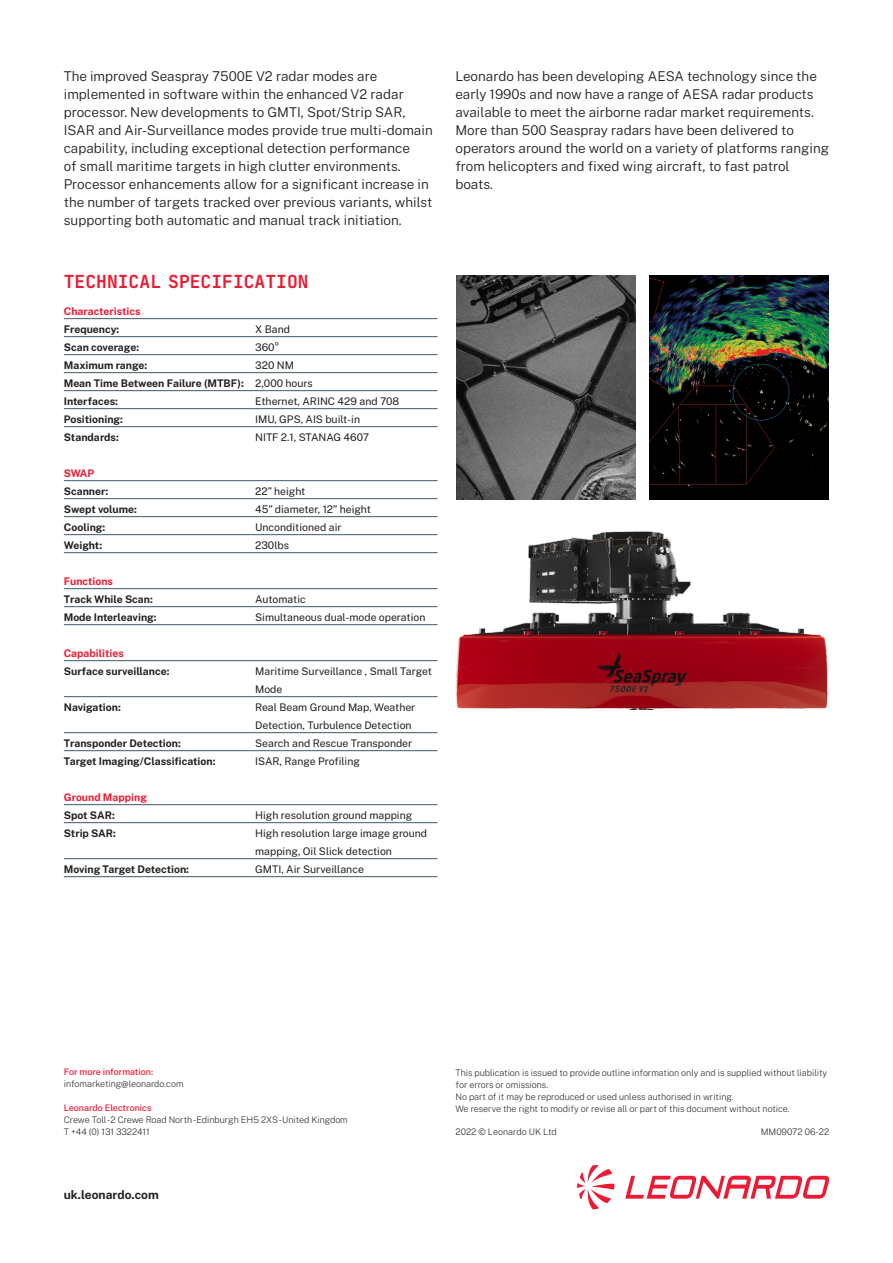
<style>
.page{position:relative;width:893px;height:1263px;background:#fff}
.page>*{position:absolute;margin:0;border:0;box-sizing:border-box;transform-origin:0 0}
.Body_Primary_Title{font:18px "Tekne LDO Variable";color:#ed1a33}
.Body_Copy{font:300 13.5px/18px "Public Sans";color:#231f20}
.Web{font:700 12px "Public Sans";color:#231f20}
.Body_Copy_Technical{font:10.5px/18px "Public Sans";color:#231f20}
.Body_Copy_Technical-2{font:700 10.5px "Public Sans";color:#231f20}
.Body_Copy_Technical-3{font:700 10.5px "Public Sans";color:#ed1a33}
.Legal{font:200 9px/12px "Public Sans";letter-spacing:-.005em;color:#231f20}
.Legal_Title{font:500 9px "Public Sans";letter-spacing:-.005em;color:#ed1a33}
.Copyright_-_Doc_Ref{font:200 9px "Public Sans";color:#231f20}
.s1{font-weight:400}
</style>
<div class="page">
<hr style="left:64px;top:318px;width:374px;height:1px;background:#475865">
<hr style="left:64px;top:336px;width:374px;height:1px;background:#475865">
<hr style="left:64px;top:354px;width:374px;height:1px;background:#475865">
<hr style="left:64px;top:372px;width:374px;height:1px;background:#475865">
<hr style="left:64px;top:390px;width:374px;height:1px;background:#475865">
<hr style="left:64px;top:408px;width:374px;height:1px;background:#475865">
<hr style="left:64px;top:426px;width:374px;height:1px;background:#475865">
<hr style="left:64px;top:480px;width:374px;height:1px;background:#475865">
<hr style="left:64px;top:498px;width:374px;height:1px;background:#475865">
<hr style="left:64px;top:516px;width:374px;height:1px;background:#475865">
<hr style="left:64px;top:534px;width:374px;height:1px;background:#475865">
<hr style="left:64px;top:552px;width:374px;height:1px;background:#475865">
<hr style="left:64px;top:588px;width:374px;height:1px;background:#475865">
<hr style="left:64px;top:606px;width:374px;height:1px;background:#475865">
<hr style="left:64px;top:624px;width:374px;height:1px;background:#475865">
<hr style="left:64px;top:660px;width:374px;height:1px;background:#475865">
<hr style="left:64px;top:696px;width:374px;height:1px;background:#475865">
<hr style="left:64px;top:732px;width:374px;height:1px;background:#475865">
<hr style="left:64px;top:750px;width:374px;height:1px;background:#475865">
<hr style="left:64px;top:804px;width:374px;height:1px;background:#475865">
<hr style="left:64px;top:822px;width:374px;height:1px;background:#475865">
<hr style="left:64px;top:858px;width:374px;height:1px;background:#475865">
<hr style="left:64px;top:876px;width:374px;height:1px;background:#475865">
<img style="left:456px;top:275px;width:180px;height:225px">
<img style="left:649px;top:275px;width:179px;height:225px">
<img style="left:456px;top:531px;width:372px;height:179px">
<svg style="left:625px;top:1176px;width:204px;height:23px"></svg>
<svg style="left:577px;top:1165px;width:38px;height:44px"></svg>
<p class="Body_Copy" style="left:64px;top:66px;width:371px">The improved Seaspray 7500E V2 radar modes are implemented in software within the enhanced V2 radar processor. New developments to GMTI, Spot/Strip SAR, ISAR and Air-Surveillance modes provide true multi-domain capability, including exceptional detection performance<br>of small maritime targets in high clutter environments.<br>Processor enhancements allow for a significant increase in the number of targets tracked over previous variants, whilst supporting both automatic and manual track initiation.</p>
<p class="Body_Copy" style="left:455px;top:66px;width:375px">Leonardo has been developing AESA technology since the early 1990s and now have a range of AESA radar products available to meet the airborne radar market requirements.<br>More than 500 Seaspray radars have been delivered to operators around the world on a variety of platforms ranging from helicopters and fixed wing aircraft, to fast patrol boats.</p>
<p class="Body_Primary_Title" style="left:64px;top:268px;width:246px">TECHNICAL SPECIFICATION</p>
<p class="Body_Copy_Technical-3" style="left:64px;top:304px;width:78px">Characteristics</p>
<p class="Body_Copy_Technical-2" style="left:64px;top:322px;width:57px">Frequency:</p>
<p class="Body_Copy_Technical" style="left:255px;top:320px;width:36px">X Band</p>
<p class="Body_Copy_Technical-2" style="left:64px;top:340px;width:77px">Scan coverage:</p>
<p class="Body_Copy_Technical" style="left:255px;top:338px;width:26px">360°</p>
<p class="Body_Copy_Technical-2" style="left:64px;top:358px;width:85px">Maximum range:</p>
<p class="Body_Copy_Technical" style="left:255px;top:356px;width:40px">320 NM</p>
<p class="Body_Copy_Technical-2" style="left:64px;top:376px;width:251px">Mean Time Between Failure (MTBF): <span class="s1">2,000 hours</span></p>
<p class="Body_Copy_Technical-2" style="left:64px;top:394px;width:56px">Interfaces:</p>
<p class="Body_Copy_Technical" style="left:255px;top:392px;width:146px">Ethernet, ARINC 429 and 708</p>
<p class="Body_Copy_Technical-2" style="left:64px;top:412px;width:61px">Positioning:</p>
<p class="Body_Copy_Technical" style="left:255px;top:410px;width:106px">IMU, GPS, AIS built-in</p>
<p class="Body_Copy_Technical-2" style="left:64px;top:430px;width:57px">Standards:</p>
<p class="Body_Copy_Technical" style="left:255px;top:428px;width:116px">NITF 2.1, STANAG 4607</p>
<p class="Body_Copy_Technical-3" style="left:64px;top:466px;width:32px">SWAP</p>
<p class="Body_Copy_Technical-2" style="left:64px;top:484px;width:46px">Scanner:</p>
<p class="Body_Copy_Technical" style="left:255px;top:482px;width:52px">22” height</p>
<p class="Body_Copy_Technical-2" style="left:64px;top:502px;width:75px">Swept volume:</p>
<p class="Body_Copy_Technical" style="left:255px;top:500px;width:117px">45” diameter, 12” height</p>
<p class="Body_Copy_Technical-2" style="left:64px;top:520px;width:43px">Cooling:</p>
<p class="Body_Copy_Technical" style="left:255px;top:518px;width:88px">Unconditioned air</p>
<p class="Body_Copy_Technical-2" style="left:64px;top:538px;width:40px">Weight:</p>
<p class="Body_Copy_Technical" style="left:255px;top:536px;width:35px">230lbs</p>
<p class="Body_Copy_Technical-3" style="left:64px;top:574px;width:51px">Functions</p>
<p class="Body_Copy_Technical-2" style="left:64px;top:592px;width:91px">Track While Scan:</p>
<p class="Body_Copy_Technical" style="left:255px;top:590px;width:52px">Automatic</p>
<p class="Body_Copy_Technical-2" style="left:64px;top:610px;width:94px">Mode Interleaving:</p>
<p class="Body_Copy_Technical" style="left:255px;top:608px;width:172px">Simultaneous dual-mode operation</p>
<p class="Body_Copy_Technical-3" style="left:64px;top:646px;width:62px">Capabilities</p>
<p class="Body_Copy_Technical-2" style="left:64px;top:664px;width:107px">Surface surveillance:</p>
<p class="Body_Copy_Technical" style="left:255px;top:662px;width:178px">Maritime Surveillance , Small Target<br>Mode</p>
<p class="Body_Copy_Technical-2" style="left:64px;top:700px;width:58px">Navigation:</p>
<p class="Body_Copy_Technical" style="left:255px;top:698px;width:162px">Real Beam Ground Map, Weather<br>Detection, Turbulence Detection</p>
<p class="Body_Copy_Technical-2" style="left:64px;top:736px;width:119px">Transponder Detection:</p>
<p class="Body_Copy_Technical" style="left:255px;top:734px;width:159px">Search and Rescue Transponder</p>
<p class="Body_Copy_Technical-2" style="left:64px;top:754px;width:153px">Target Imaging/Classification:</p>
<p class="Body_Copy_Technical" style="left:255px;top:752px;width:106px">ISAR, Range Profiling</p>
<p class="Body_Copy_Technical-3" style="left:64px;top:790px;width:85px">Ground Mapping</p>
<p class="Body_Copy_Technical-2" style="left:64px;top:808px;width:52px">Spot SAR:</p>
<p class="Body_Copy_Technical" style="left:255px;top:806px;width:159px">High resolution ground mapping</p>
<p class="Body_Copy_Technical-2" style="left:64px;top:826px;width:54px">Strip SAR:</p>
<p class="Body_Copy_Technical" style="left:255px;top:824px;width:173px">High resolution large image ground mapping, Oil Slick detection</p>
<p class="Body_Copy_Technical-2" style="left:64px;top:862px;width:127px">Moving Target Detection:</p>
<p class="Body_Copy_Technical" style="left:255px;top:860px;width:110px">GMTI, Air Surveillance</p>
<p class="Legal_Title" style="left:64px;top:1065px;width:91px">For more information:</p>
<p class="Legal" style="left:64px;top:1077px;width:121px">infomarketing@leonardo.com</p>
<p class="Legal_Title" style="left:64px;top:1101px;width:89px">Leonardo Electronics</p>
<p class="Legal" style="left:64px;top:1113px;width:286px">Crewe Toll -2 Crewe Road North -Edinburgh EH5 2XS -United Kingdom</p>
<p class="Legal" style="left:64px;top:1125px;width:87px">T +44 (0) 131 3322411</p>
<p class="Web" style="left:64px;top:1186px;width:96px">uk.leonardo.com</p>
<p class="Legal" style="left:456px;top:1066px;width:373px">This publication is issued to provide outline information only and is supplied without liability for errors or omissions.</p>
<p class="Legal" style="left:456px;top:1090px;width:280px">No part of it may be reproduced or used unless authorised in writing.</p>
<p class="Legal" style="left:456px;top:1102px;width:336px">We reserve the right to modify or revise all or part of this document without notice.</p>
<p class="Copyright_-_Doc_Ref" style="left:456px;top:1125px;width:103px">2022 © Leonardo UK Ltd</p>
<p class="Copyright_-_Doc_Ref" style="left:761px;top:1125px;width:70px">MM09072 06-22</p>
</div>
